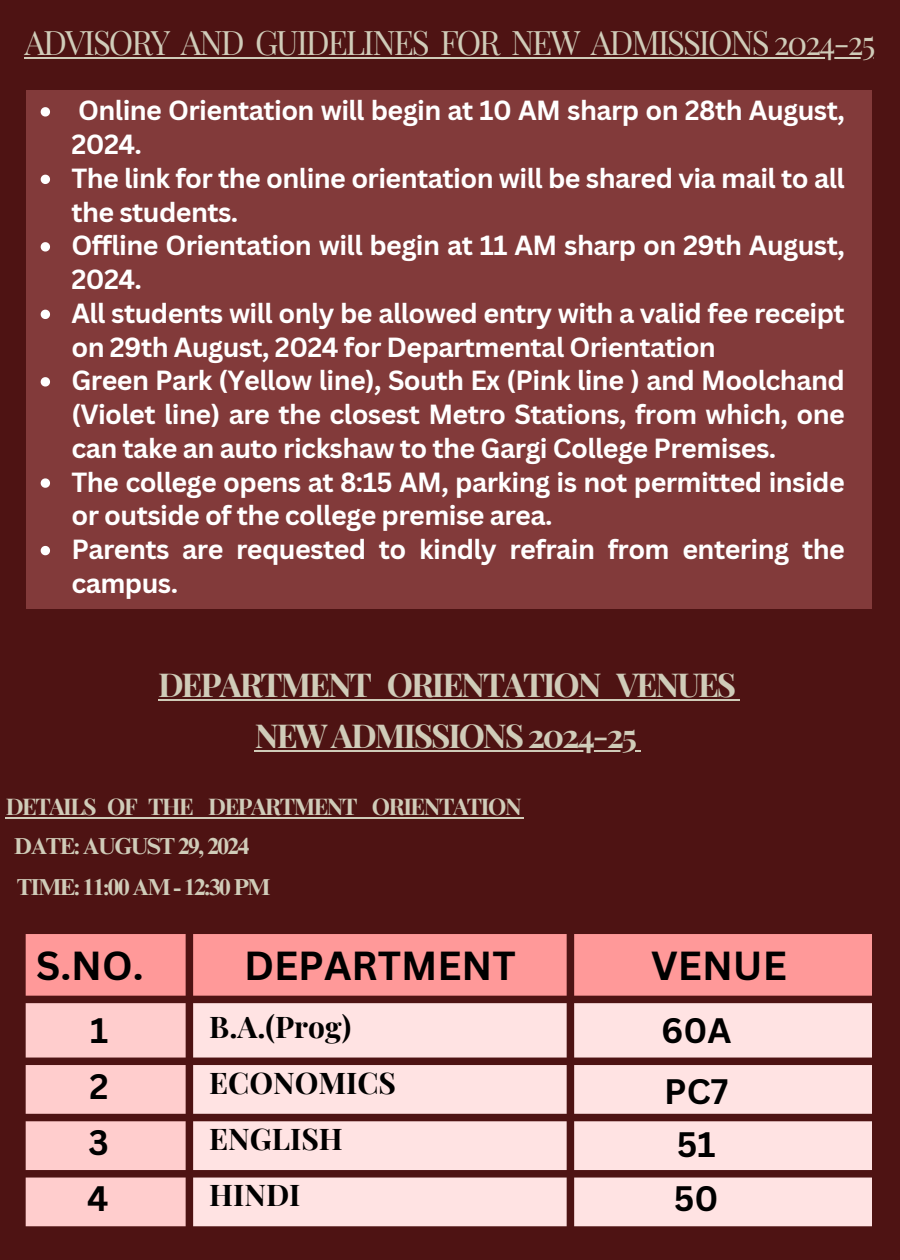
<style>
.page{position:relative;width:900px;height:1260px;background:#4e1313}
.page>*{position:absolute;margin:0;border:0;box-sizing:border-box;transform-origin:0 0}
.t1{font:700 39.5px "Canva Sans";color:#000}
.t2{font:700 34.5px/54px "Canva Sans";color:#000}
.t3{font:700 33px "Playfair Display";letter-spacing:-.06em;color:#d0ccb9}
.t4{font:33px "Playfair Display";letter-spacing:-.06em;color:#d0ccb9}
.t5{font:700 30px "Playfair Display";color:#000}
.t6{font:700 27px/33.8px "Canva Sans";letter-spacing:-.02em;color:#fff}
.t7{font:700 23px "Times NRMT Pro";letter-spacing:-.06em;color:#d0ccb9}
.t8{font:700 23px "Playfair Display";letter-spacing:-.06em;color:#d0ccb9}
</style>
<div class="page">
<div style="left:26px;top:90px;width:846px;height:518px;background:#823a3a"></div>
<div style="left:26px;top:934px;width:846px;height:62px;background:#f99"></div>
<svg style="left:26px;top:1003px;width:160px;height:223px;background:#edbaba"></svg>
<svg style="left:193px;top:1003px;width:679px;height:223px;background:#ebcbcb"></svg>
<hr style="left:25px;top:57px;width:143px;height:2px;background:#d0ccb9">
<svg style="left:168px;top:57px;width:13px;height:2px"></svg>
<hr style="left:181px;top:57px;width:62px;height:2px;background:#d0ccb9">
<svg style="left:243px;top:57px;width:12px;height:2px"></svg>
<hr style="left:255px;top:57px;width:173px;height:2px;background:#d0ccb9">
<svg style="left:428px;top:57px;width:12px;height:2px"></svg>
<hr style="left:440px;top:57px;width:59px;height:2px;background:#d0ccb9">
<svg style="left:499px;top:57px;width:12px;height:2px"></svg>
<hr style="left:511px;top:57px;width:67px;height:2px;background:#d0ccb9">
<svg style="left:578px;top:57px;width:13px;height:2px"></svg>
<hr style="left:591px;top:57px;width:282px;height:2px;background:#d0ccb9">
<svg style="left:41px;top:107px;width:9px;height:10px"></svg>
<svg style="left:41px;top:175px;width:9px;height:9px"></svg>
<svg style="left:41px;top:242px;width:9px;height:10px"></svg>
<svg style="left:41px;top:310px;width:9px;height:9px"></svg>
<svg style="left:41px;top:377px;width:9px;height:10px"></svg>
<svg style="left:41px;top:478px;width:9px;height:10px"></svg>
<svg style="left:41px;top:546px;width:9px;height:9px"></svg>
<hr style="left:158px;top:699px;width:212px;height:2px;background:#d0ccb9">
<svg style="left:370px;top:699px;width:17px;height:2px"></svg>
<hr style="left:387px;top:699px;width:213px;height:2px;background:#d0ccb9">
<svg style="left:600px;top:699px;width:17px;height:2px"></svg>
<hr style="left:617px;top:699px;width:117px;height:2px;background:#d0ccb9">
<svg style="left:734px;top:699px;width:6px;height:2px"></svg>
<hr style="left:255px;top:750px;width:380px;height:2px;background:#d0ccb9">
<svg style="left:635px;top:750px;width:6px;height:2px"></svg>
<hr style="left:6px;top:817px;width:89px;height:2px;background:#d0ccb9">
<svg style="left:95px;top:817px;width:12px;height:2px"></svg>
<hr style="left:107px;top:817px;width:29px;height:2px;background:#d0ccb9">
<svg style="left:136px;top:817px;width:12px;height:2px"></svg>
<hr style="left:148px;top:817px;width:44px;height:2px;background:#d0ccb9">
<svg style="left:192px;top:817px;width:16px;height:2px"></svg>
<hr style="left:208px;top:817px;width:148px;height:2px;background:#d0ccb9">
<svg style="left:356px;top:817px;width:16px;height:2px"></svg>
<hr style="left:372px;top:817px;width:148px;height:2px;background:#d0ccb9">
<h3 class="t4" style="left:25px;top:19px;width:852px">ADVISORY AND GUIDELINES FOR NEW ADMISSIONS 2024-25</h3>
<p class="t6" style="left:71px;top:93px;width:775px">Online Orientation will begin at 10 AM sharp on 28th August,<br>2024.</p>
<p class="t6" style="left:71px;top:160px;width:775px">The link for the online orientation will be shared via mail to all the students.</p>
<p class="t6" style="left:71px;top:228px;width:775px">Offline Orientation will begin at 11 AM sharp on 29th August,<br>2024.</p>
<p class="t6" style="left:71px;top:295px;width:775px">All students will only be allowed entry with a valid fee receipt on 29th August, 2024 for Departmental Orientation</p>
<p class="t6" style="left:71px;top:363px;width:775px;text-align:justify">Green Park (Yellow line), South Ex (Pink line ) and Moolchand (Violet line) are the closest Metro Stations, from which, one can take an auto rickshaw to the Gargi College Premises.</p>
<p class="t6" style="left:71px;top:464px;width:775px">The college opens at 8:15 AM, parking is not permitted inside or outside of the college premise area.</p>
<h2 class="t6" style="left:71px;top:532px;width:775px">Parents are requested to kindly refrain from entering the campus.</h2>
<h2 class="t3" style="left:158px;top:662px;width:580px">DEPARTMENT ORIENTATION VENUES</h2>
<p class="t3" style="left:255px;top:713px;width:384px">NEW ADMISSIONS 2024-25</p>
<p class="t8" style="left:6px;top:791px;width:518px">DETAILS OF THE DEPARTMENT ORIENTATION</p>
<p class="t7" style="left:14px;top:838px;width:236px">DATE: AUGUST 29, 2024</p>
<h1 class="t7" style="left:17px;top:878px;width:255px">TIME: 11:00 AM - 12:30 PM</h1>
<p class="t1" style="left:36px;top:937px;width:109px">S.NO.</p>
<p class="t1" style="left:244px;top:937px;width:273px">DEPARTMENT</p>
<p class="t1" style="left:651px;top:937px;width:137px">VENUE</p>
<p class="t5" style="left:209px;top:1006px;width:143px">B.A.(Prog)</p>
<h1 class="t5" style="left:209px;top:1061px;width:188px">ECONOMICS</h1>
<h5 class="t5" style="left:209px;top:1117px;width:135px">ENGLISH</h5>
<h4 class="t5" style="left:209px;top:1173px;width:93px">HINDI</h4>
<h2 class="t2" style="left:661px;top:1003px;width:72px">60A</h2>
<p class="t2" style="left:664px;top:1063px;width:65px">PC7</p>
<p class="t2" style="left:674px;top:1116px;width:46px">51<br>50</p>
<h4 class="t2" style="left:90px;top:1003px;width:20px">1</h4>
<h4 class="t2" style="left:89px;top:1059px;width:21px">2</h4>
<h1 class="t2" style="left:88px;top:1115px;width:22px">3</h1>
<h2 class="t2" style="left:87px;top:1170px;width:23px">4</h2>
</div>
